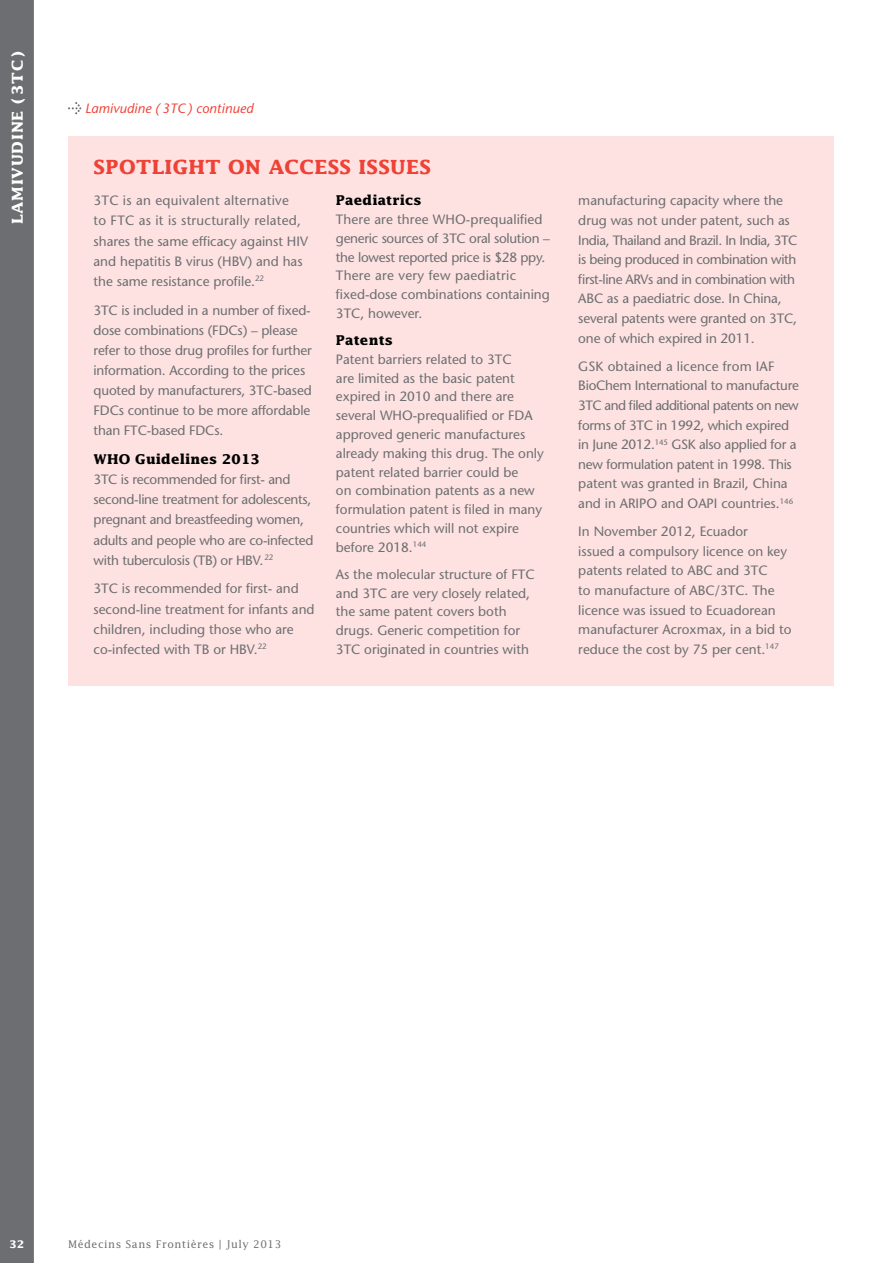
<style>
.page{position:relative;width:893px;height:1263px;background:#fff}
.page>*{position:absolute;margin:0;border:0;box-sizing:border-box;transform-origin:0 0}
.t1{font:700 19.5px "Lucida";color:#ef4135}
.t2{font:700 15px "Lucida";color:#fff}
.t3{font:13.5px/18.8px "Stone Sans";color:#6d6e71}
.t4{font:13.5px/19.6px "Stone Sans";letter-spacing:-.02em;color:#6d6e71}
.t5{font:700 13.5px "Lucida";letter-spacing:.01em;color:#000}
.t6{font:italic 13.5px "Stone Sans";letter-spacing:.01em;color:#ef4135}
.t7{font:10.5px "Lucida";letter-spacing:.05em;color:#6d6e71}
.t8{font:700 10.5px "Lucida";color:#fff}
</style>
<div class="page">
<hr style="left:892px;top:0;width:1px;height:136px;background:#ef4135">
<div style="left:0;top:0;width:34px;height:1263px;background:#6d6e71"></div>
<svg style="left:68px;top:102px;width:13px;height:12px"></svg>
<div style="left:68px;top:136px;width:765px;height:550px;background:#fde2e1"></div>
<p class="t2" style="left:9px;top:224px;width:174px;rotate:-90deg">Lamivudine ( 3TC )</p>
<p class="t6" style="left:85px;top:100px;width:170px">Lamivudine ( 3TC) continued</p>
<h1 class="t1" style="left:94px;top:155px;width:28px">Spotlight</h1>
<h1 class="t1" style="left:228px;top:155px;width:17px">on</h1>
<h1 class="t1" style="left:268px;top:155px;width:15px">access</h1>
<h1 class="t1" style="left:358px;top:155px;width:13px">issues</h1>
<p class="t3" style="left:94px;top:190px;width:216px;line-height:20.1px">3TC is an equivalent alternative<br>to FTC as it is structurally related, shares the same efficacy against HIV and hepatitis B virus (HBV) and has the same resistance profile.<sup>22</sup></p>
<p class="t3" style="left:94px;top:300px;width:220px;line-height:20.1px">3TC is included in a number of fixed&shy;dose combinations (FDCs) – please refer to those drug profiles for further information. According to the prices quoted by manufacturers, 3TC-based FDCs continue to be more affordable than FTC-based FDCs.</p>
<p class="t5" style="left:94px;top:451px;width:168px">WHO Guidelines 2013</p>
<p class="t4" style="left:94px;top:469px;width:221px;line-height:20.1px">3TC is recommended for first- and second-line treatment for adolescents, pregnant and breastfeeding women, adults and people who are co-infected with tuberculosis (TB) or HBV. <sup>22</sup></p>
<p class="t3" style="left:94px;top:578px;width:223px;line-height:20.1px">3TC is recommended for first- and second-line treatment for infants and children, including those who are co-infected with TB or HBV.<sup>22</sup></p>
<p class="t5" style="left:336px;top:192px;width:87px">Paediatrics</p>
<p class="t3" style="left:336px;top:210px;width:215px">There are three WHO-prequalified generic sources of 3TC oral solution – the lowest reported price is $28 ppy.<br>There are very few paediatric fixed-dose combinations containing<br>3TC, however.</p>
<p class="t5" style="left:336px;top:332px;width:58px">Patents</p>
<p class="t3" style="left:336px;top:350px;width:209px">Patent barriers related to 3TC<br>are limited as the basic patent expired in 2010 and there are several WHO-prequalified or FDA approved generic manufactures already making this drug. The only patent related barrier could be<br>on combination patents as a new formulation patent is filed in many countries which will not expire before 2018.<sup>144</sup></p>
<p class="t3" style="left:336px;top:565px;width:200px">As the molecular structure of FTC and 3TC are very closely related, the same patent covers both drugs. Generic competition for<br>3TC originated in countries with</p>
<p class="t3" style="left:578px;top:191px;width:221px;line-height:19.6px">manufacturing capacity where the drug was not under patent, such as India, Thailand and Brazil. In India, 3TC is being produced in combination with first-line ARVs and in combination with ABC as a paediatric dose. In China, several patents were granted on 3TC, one of which expired in 2011.</p>
<p class="t4" style="left:578px;top:356px;width:222px">GSK obtained a licence from IAF BioChem International to manufacture 3TC and filed additional patents on new forms of 3TC in 1992, which expired in June 2012.<sup>145</sup> GSK also applied for a new formulation patent in 1998. This patent was granted in Brazil, China and in ARIPO and OAPI countries.<sup>146</sup></p>
<p class="t3" style="left:578px;top:521px;width:215px;line-height:19.6px">In November 2012, Ecuador<br>issued a compulsory licence on key patents related to ABC and 3TC<br>to manufacture of ABC/3TC. The licence was issued to Ecuadorean manufacturer Acroxmax, in a bid to reduce the cost by 75 per cent.<sup>147</sup></p>
<p class="t8" style="left:10px;top:1238px;width:16px">32</p>
<p class="t7" style="left:68px;top:1238px;width:215px">Médecins Sans Frontières | July 2013</p>
</div>
